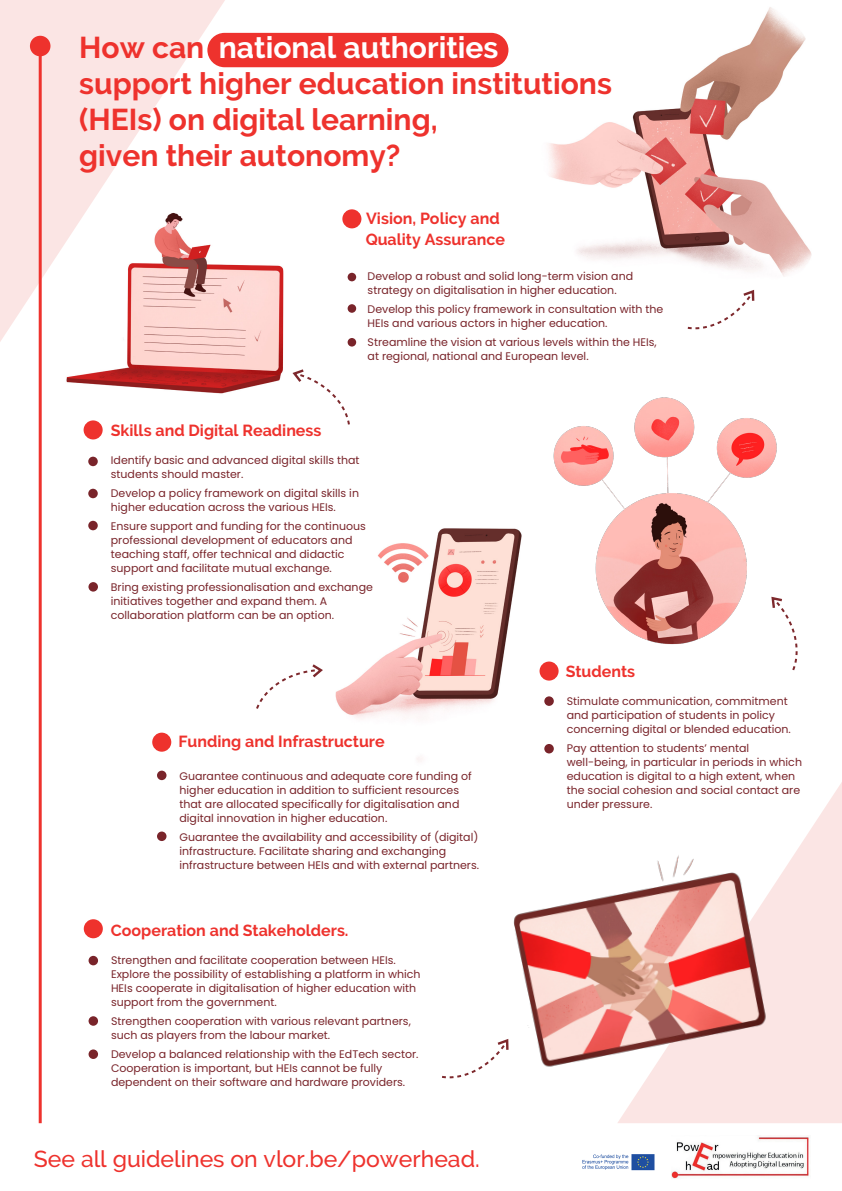
<style>
.page{position:relative;width:842px;height:1191px;background:#fff}
.page>*{position:absolute;margin:0;border:0;box-sizing:border-box;transform-origin:0 0}
.t1{font:700 30px/36px "Raleway";color:#ee322d}
.t2{font:500 23px "Raleway";color:#ee322d}
.t3{font:700 16px/21px "Raleway";color:#ee322d}
.t4{font:11px/14px "Poppins";color:#79242a}
.s1{color:#fff}
</style>
<div class="page">
<img style="left:66px;top:264px;width:217px;height:130px">
<img style="left:335px;top:528px;width:205px;height:232px">
<img style="left:553px;top:397px;width:224px;height:277px">
<img style="left:672px;top:1136px;width:137px;height:43px">
<div style="left:539px;top:661px;width:20px;height:19px;background:#ee322d;border-radius:50%"></div>
<div style="left:152px;top:732px;width:19px;height:19px;background:#ee322d;border-radius:50%"></div>
<div style="left:157px;top:770px;width:9px;height:10px;background:#79242a;border-radius:50%"></div>
<div style="left:157px;top:831px;width:9px;height:10px;background:#79242a;border-radius:50%"></div>
<div style="left:544px;top:696px;width:10px;height:10px;background:#79242a;border-radius:50%"></div>
<div style="left:544px;top:744px;width:10px;height:9px;background:#79242a;border-radius:50%"></div>
<div style="left:84px;top:919px;width:19px;height:19px;background:#ee322d;border-radius:50%"></div>
<div style="left:89px;top:955px;width:9px;height:10px;background:#79242a;border-radius:50%"></div>
<div style="left:89px;top:1049px;width:9px;height:10px;background:#79242a;border-radius:50%"></div>
<div style="left:89px;top:1016px;width:9px;height:9px;background:#79242a;border-radius:50%"></div>
<div style="left:84px;top:420px;width:19px;height:19px;background:#ee322d;border-radius:50%"></div>
<div style="left:88px;top:457px;width:10px;height:9px;background:#79242a;border-radius:50%"></div>
<div style="left:88px;top:489px;width:10px;height:9px;background:#79242a;border-radius:50%"></div>
<div style="left:88px;top:521px;width:10px;height:9px;background:#79242a;border-radius:50%"></div>
<div style="left:88px;top:582px;width:10px;height:9px;background:#79242a;border-radius:50%"></div>
<img style="left:549px;top:7px;width:263px;height:285px">
<div style="left:342px;top:209px;width:19px;height:19px;background:#ee322d;border-radius:50%"></div>
<div style="left:348px;top:273px;width:8px;height:8px;background:#79242a;border-radius:50%"></div>
<div style="left:348px;top:304px;width:8px;height:9px;background:#79242a;border-radius:50%"></div>
<div style="left:348px;top:338px;width:8px;height:8px;background:#79242a;border-radius:50%"></div>
<svg style="left:618px;top:782px;width:224px;height:341px;fill:#fbe5e4"></svg>
<svg style="left:0;top:0;width:225px;height:342px;fill:#fbe5e4"></svg>
<div style="left:30px;top:36px;width:20px;height:20px;background:#ee322d;border-radius:50%"></div>
<hr style="left:39px;top:46px;width:3px;height:1077px;background:#ee322d">
<svg style="left:442px;top:1056px;width:53px;height:22px"></svg>
<svg style="left:688px;top:290px;width:66px;height:39px"></svg>
<svg style="left:771px;top:597px;width:27px;height:73px"></svg>
<svg style="left:256px;top:664px;width:67px;height:45px"></svg>
<svg style="left:292px;top:369px;width:58px;height:55px"></svg>
<div style="left:207px;top:33px;width:301px;height:34px;background:#ee322d;border-radius:17px"></div>
<img style="left:496px;top:843px;width:276px;height:249px">
<img style="left:582px;top:1154px;width:73px;height:17px">
<h1 class="t1" style="left:79px;top:30px;width:534px">How can <span class="s1">national authorities </span>support higher education institutions (HEIs) on digital learning,<br>given their autonomy?</h1>
<h3 class="t3" style="left:366px;top:208px;width:141px">Vision, Policy and<br>Quality Assurance</h3>
<p class="t4" style="left:368px;top:269px;width:267px">Develop a robust and solid long-term vision and strategy on digitalisation in higher education.</p>
<p class="t4" style="left:368px;top:302px;width:297px">Develop this policy framework in consultation with the<br>HEIs and various actors in higher education.</p>
<p class="t4" style="left:368px;top:335px;width:291px">Streamline the vision at various levels within the HEIs, at regional, national and European level.</p>
<h3 class="t3" style="left:111px;top:419px;width:212px">Skills and Digital Readiness</h3>
<p class="t4" style="left:111px;top:453px;width:250px">Identify basic and advanced digital skills that students should master.</p>
<p class="t4" style="left:111px;top:486px;width:250px">Develop a policy framework on digital skills in higher education across the various HEIs.</p>
<p class="t4" style="left:111px;top:519px;width:257px">Ensure support and funding for the continuous professional development of educators and teaching staff, offer technical and didactic support and facilitate mutual exchange.</p>
<p class="t4" style="left:111px;top:580px;width:264px">Bring existing professionalisation and exchange initiatives together and expand them. A collaboration platform can be an option.</p>
<h3 class="t3" style="left:178px;top:730px;width:208px">Funding and Infrastructure</h3>
<p class="t4" style="left:179px;top:768px;width:294px">Guarantee continuous and adequate core funding of higher education in addition to sufficient resources that are allocated specifically for digitalisation and digital innovation in higher education.</p>
<p class="t4" style="left:179px;top:829px;width:301px">Guarantee the availability and accessibility of (digital) infrastructure. Facilitate sharing and exchanging infrastructure between HEIs and with external partners.</p>
<h3 class="t3" style="left:111px;top:919px;width:239px">Cooperation and Stakeholders.</h3>
<p class="t4" style="left:111px;top:953px;width:311px">Strengthen and facilitate cooperation between HEIs.<br>Explore the possibility of establishing a platform in which HEIs cooperate in digitalisation of higher education with support from the government.</p>
<p class="t4" style="left:111px;top:1014px;width:301px">Strengthen cooperation with various relevant partners, such as players from the labour market.</p>
<p class="t4" style="left:111px;top:1047px;width:309px">Develop a balanced relationship with the EdTech sector.<br>Cooperation is important, but HEIs cannot be fully dependent on their software and hardware providers.</p>
<h2 class="t2" style="left:34px;top:1145px;width:447px">See all guidelines on vlor.be/powerhead.</h2>
<h3 class="t3" style="left:566px;top:661px;width:71px">Students</h3>
<p class="t4" style="left:567px;top:694px;width:226px">Stimulate communication, commitment and participation of students in policy concerning digital or blended education.</p>
<p class="t4" style="left:567px;top:741px;width:237px">Pay attention to students’ mental well-being, in particular in periods in which education is digital to a high extent, when the social cohesion and social contact are under pressure.</p>
</div>
